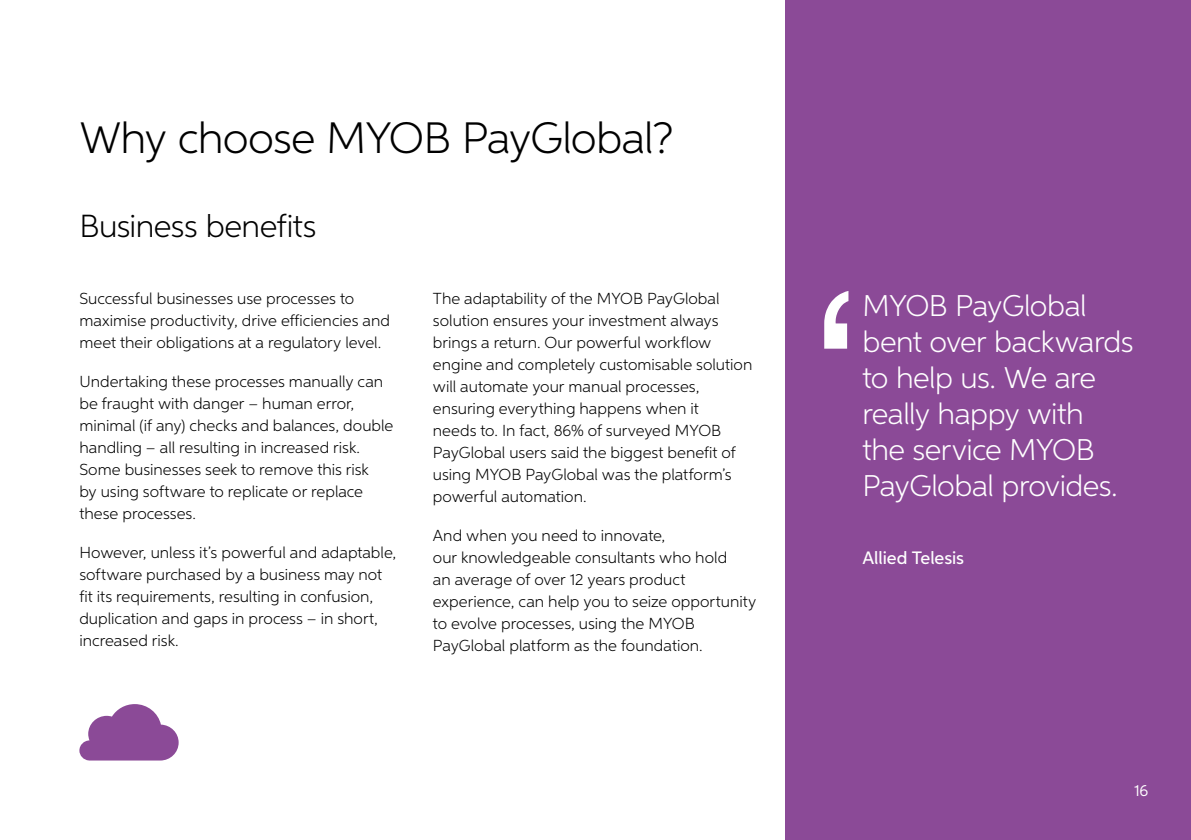
<style>
.page{position:relative;width:1191px;height:840px;background:#fff}
.page>*{position:absolute;margin:0;border:0;box-sizing:border-box;transform-origin:0 0}
.t1{font:300 44px "Neutro MYOB";letter-spacing:-.02em;color:#000}
.t2{font:300 32px "Neutro MYOB";letter-spacing:-.015em;color:#000}
.t3{font:300 30px/36px "Neutro MYOB";letter-spacing:-.02em;color:#fff}
.t4{font:500 18px "Neutro MYOB";letter-spacing:-.005em;color:#fff}
.t5{font:300 16px/22px "Neutro MYOB";color:#000}
.t6{font:16px "Neutro MYOB";color:#fff}
</style>
<div class="page">
<div style="left:785px;top:0;width:406px;height:839px;background:#8b4a97"></div>
<svg style="left:79px;top:704px;width:100px;height:56px"></svg>
<svg style="left:824px;top:291px;width:24px;height:57px"></svg>
<h1 class="t1" style="left:79px;top:111px;width:595px">Why choose MYOB PayGlobal?</h1>
<h2 class="t2" style="left:79px;top:206px;width:238px">Business benefits</h2>
<p class="t5" style="left:79px;top:287px;width:312px">Successful businesses use processes to maximise productivity, drive efficiencies and meet their obligations at a regulatory level.</p>
<p class="t5" style="left:79px;top:370px;width:315px">Undertaking these processes manually can be fraught with danger – human error, minimal (if any) checks and balances, double handling – all resulting in increased risk.<br>Some businesses seek to remove this risk<br>by using software to replicate or replace these processes.</p>
<p class="t5" style="left:79px;top:541px;width:318px">However, unless it’s powerful and adaptable, software purchased by a business may not fit its requirements, resulting in confusion, duplication and gaps in process – in short, increased risk.</p>
<p class="t5" style="left:433px;top:287px;width:321px">The adaptability of the MYOB PayGlobal solution ensures your investment always brings a return. Our powerful workflow engine and completely customisable solution will automate your manual processes, ensuring everything happens when it<br>needs to. In fact, 86% of surveyed MYOB PayGlobal users said the biggest benefit of using MYOB PayGlobal was the platform’s powerful automation.</p>
<p class="t5" style="left:433px;top:524px;width:325px">And when you need to innovate,<br>our knowledgeable consultants who hold<br>an average of over 12 years product experience, can help you to seize opportunity to evolve processes, using the MYOB PayGlobal platform as the foundation.</p>
<h3 class="t3" style="left:862px;top:286px;width:272px">MYOB PayGlobal bent over backwards to help us. We are really happy with the service MYOB<br>PayGlobal provides.</h3>
<p class="t4" style="left:862px;top:546px;width:103px">Allied Telesis</p>
<p class="t6" style="left:1134px;top:780px;width:16px">16</p>
</div>
